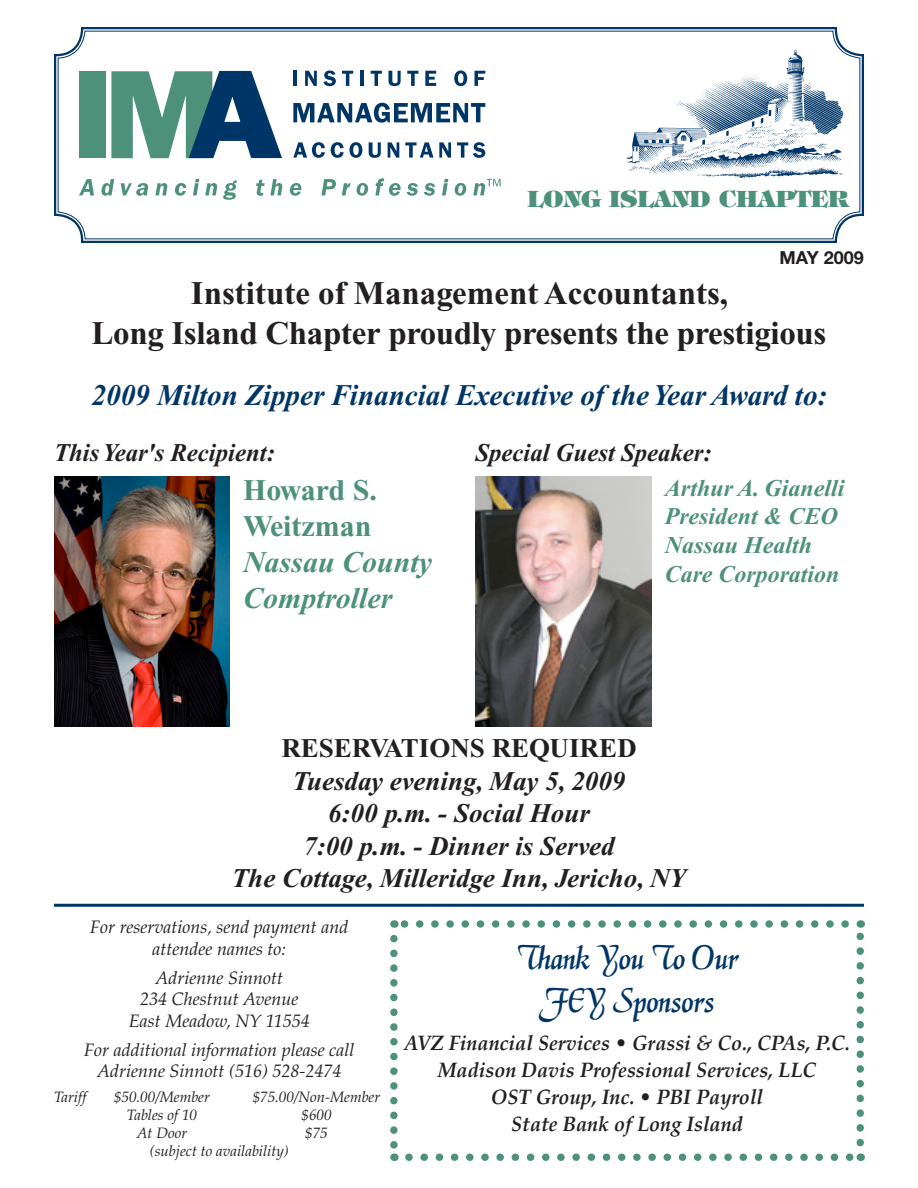
<style>
.page{position:relative;width:918px;height:1188px;background:#fff}
.page>*{position:absolute;margin:0;border:0;box-sizing:border-box;transform-origin:0 0}
.t1{font:500 36px/43.2px "Bonney";color:#003667;text-align:center}
.t2{font:700 33px/39.6px "Times New Roman";letter-spacing:-.01em;color:#231f20;text-align:center}
.t3{font:italic 700 30px "Times New Roman";color:#003667}
.t4{font:italic 700 30px/36px "Times New Roman";color:#4d917a}
.t5{font:700 30px/36px "Times New Roman";color:#4d917a}
.t6{font:italic 700 27px/32.4px "Times New Roman";color:#231f20;text-align:center}
.t7{font:700 27px "Times New Roman";color:#231f20}
.t8{font:italic 700 25.5px "Times New Roman";color:#231f20}
.t9{font:italic 700 24px/28.8px "Times New Roman";color:#4d917a}
.t10{font:800 22.5px "Tiffany";color:#4d917a}
.t11{font:italic 700 21px/27px "Palatino";color:#231f20;text-align:center;scale:.95 1}
.t12{font:italic 18px/21.6px "Palatino";color:#231f20;text-align:center}
.t13{font:700 18px "Helvetica Neue";color:#231f20}
.t14{font:italic 15px "Palatino";color:#231f20}
</style>
<div class="page">
<svg style="left:54px;top:27px;width:810px;height:216px"></svg>
<div style="left:58px;top:31px;width:802px;height:208px;border:1px solid #003667;border-radius:27px"></div>
<img style="left:627px;top:51px;width:217px;height:127px">
<svg style="left:79px;top:179px;width:15px;height:16px"></svg>
<svg style="left:101px;top:179px;width:13px;height:17px"></svg>
<svg style="left:121px;top:183px;width:27px;height:13px"></svg>
<svg style="left:155px;top:183px;width:12px;height:12px"></svg>
<svg style="left:175px;top:183px;width:11px;height:13px"></svg>
<svg style="left:193px;top:179px;width:6px;height:16px"></svg>
<svg style="left:205px;top:183px;width:12px;height:12px"></svg>
<svg style="left:223px;top:180px;width:14px;height:20px"></svg>
<svg style="left:256px;top:179px;width:26px;height:17px"></svg>
<svg style="left:290px;top:183px;width:11px;height:13px"></svg>
<svg style="left:321px;top:179px;width:15px;height:16px"></svg>
<svg style="left:342px;top:183px;width:8px;height:12px"></svg>
<svg style="left:357px;top:183px;width:11px;height:13px"></svg>
<svg style="left:375px;top:178px;width:26px;height:18px"></svg>
<svg style="left:407px;top:183px;width:11px;height:13px"></svg>
<svg style="left:424px;top:183px;width:11px;height:13px"></svg>
<svg style="left:442px;top:179px;width:6px;height:16px"></svg>
<svg style="left:455px;top:183px;width:11px;height:13px"></svg>
<div style="left:79px;top:71px;width:26px;height:87px;background:#4d917a"></div>
<svg style="left:111px;top:71px;width:171px;height:87px"></svg>
<hr style="left:294px;top:71px;width:3px;height:15px;background:#003667">
<svg style="left:305px;top:71px;width:12px;height:15px"></svg>
<svg style="left:323px;top:70px;width:13px;height:16px"></svg>
<svg style="left:342px;top:71px;width:11px;height:15px"></svg>
<hr style="left:360px;top:71px;width:4px;height:15px;background:#003667">
<svg style="left:371px;top:71px;width:11px;height:15px"></svg>
<svg style="left:388px;top:71px;width:13px;height:15px"></svg>
<svg style="left:407px;top:71px;width:11px;height:15px"></svg>
<svg style="left:425px;top:71px;width:11px;height:15px"></svg>
<svg style="left:454px;top:70px;width:13px;height:16px"></svg>
<svg style="left:475px;top:71px;width:10px;height:15px"></svg>
<svg style="left:293px;top:103px;width:192px;height:20px"></svg>
<svg style="left:293px;top:142px;width:32px;height:16px"></svg>
<svg style="left:331px;top:142px;width:31px;height:16px"></svg>
<svg style="left:369px;top:142px;width:12px;height:16px"></svg>
<svg style="left:388px;top:142px;width:11px;height:16px"></svg>
<svg style="left:405px;top:142px;width:46px;height:16px"></svg>
<svg style="left:457px;top:142px;width:28px;height:16px"></svg>
<svg style="left:473px;top:179px;width:28px;height:16px"></svg>
<img style="left:54px;top:477px;width:175px;height:249px">
<img style="left:476px;top:477px;width:175px;height:249px">
<svg style="left:409px;top:1154px;width:444px;height:7px"></svg>
<svg style="left:401px;top:920px;width:444px;height:8px"></svg>
<svg style="left:390px;top:939px;width:8px;height:222px"></svg>
<svg style="left:856px;top:920px;width:8px;height:223px"></svg>
<hr style="left:54px;top:904px;width:810px;height:3px;background:#003667">
<p class="t10" style="left:527px;top:183px;width:324px">LONG ISLAND CHAPTER</p>
<p class="t13" style="left:780px;top:247px;width:86px">May 2009</p>
<h2 class="t2" style="left:92px;top:273px;width:736px">Institute of Management Accountants,<br>Long Island Chapter proudly presents the prestigious</h2>
<h3 class="t3" style="left:92px;top:379px;width:737px">2009 Milton Zipper Financial Executive of the Year Award to:</h3>
<h3 class="t8" style="left:54px;top:439px;width:222px">This Year's Recipient:</h3>
<h3 class="t8" style="left:475px;top:439px;width:238px">Special Guest Speaker:</h3>
<h3 class="t5" style="left:243px;top:472px;width:135px">Howard S.<br>Weitzman</h3>
<h3 class="t4" style="left:243px;top:544px;width:191px">Nassau County<br>Comptroller</h3>
<h3 class="t9" style="left:665px;top:473px;width:181px">Arthur A. Gianelli<br>President &amp; CEO<br>Nassau Health<br>Care Corporation</h3>
<h3 class="t7" style="left:281px;top:733px;width:357px">RESERVATIONS REQUIRED</h3>
<h3 class="t6" style="left:232px;top:765px;width:456px">Tuesday evening, May 5, 2009<br>6:00 p.m. - Social Hour<br>7:00 p.m. - Dinner is Served<br>The Cottage, Milleridge Inn, Jericho, NY</h3>
<p class="t12" style="left:90px;top:917px;width:260px">For reservations, send payment and attendee names to:</p>
<p class="t12" style="left:129px;top:967px;width:182px">Adrienne Sinnott<br>234 Chestnut Avenue<br>East Meadow, NY 11554</p>
<p class="t12" style="left:84px;top:1039px;width:272px">For additional information please call<br>Adrienne Sinnott (516) 528-2474</p>
<p class="t14" style="left:54px;top:1089px;width:34px">Tariff</p>
<p class="t14" style="left:114px;top:1089px;width:97px">$50.00/Member</p>
<p class="t14" style="left:253px;top:1089px;width:129px">$75.00/Non-Member</p>
<p class="t14" style="left:127px;top:1107px;width:72px">Tables of 10</p>
<p class="t14" style="left:302px;top:1107px;width:31px">$600</p>
<p class="t14" style="left:137px;top:1125px;width:52px">At Door</p>
<p class="t14" style="left:305px;top:1125px;width:24px">$75</p>
<p class="t14" style="left:150px;top:1143px;width:141px">(subject to availability)</p>
<h1 class="t1" style="left:516px;top:935px;width:224px">Thank You To Our<br>FEY Sponsors</h1>
<p class="t11" style="left:404px;top:1029px;width:471px">AVZ Financial Services • Grassi &amp; Co., CPAs, P.C.<br>Madison Davis Professional Services, LLC<br>OST Group, Inc. • PBI Payroll<br>State Bank of Long Island</p>
</div>
